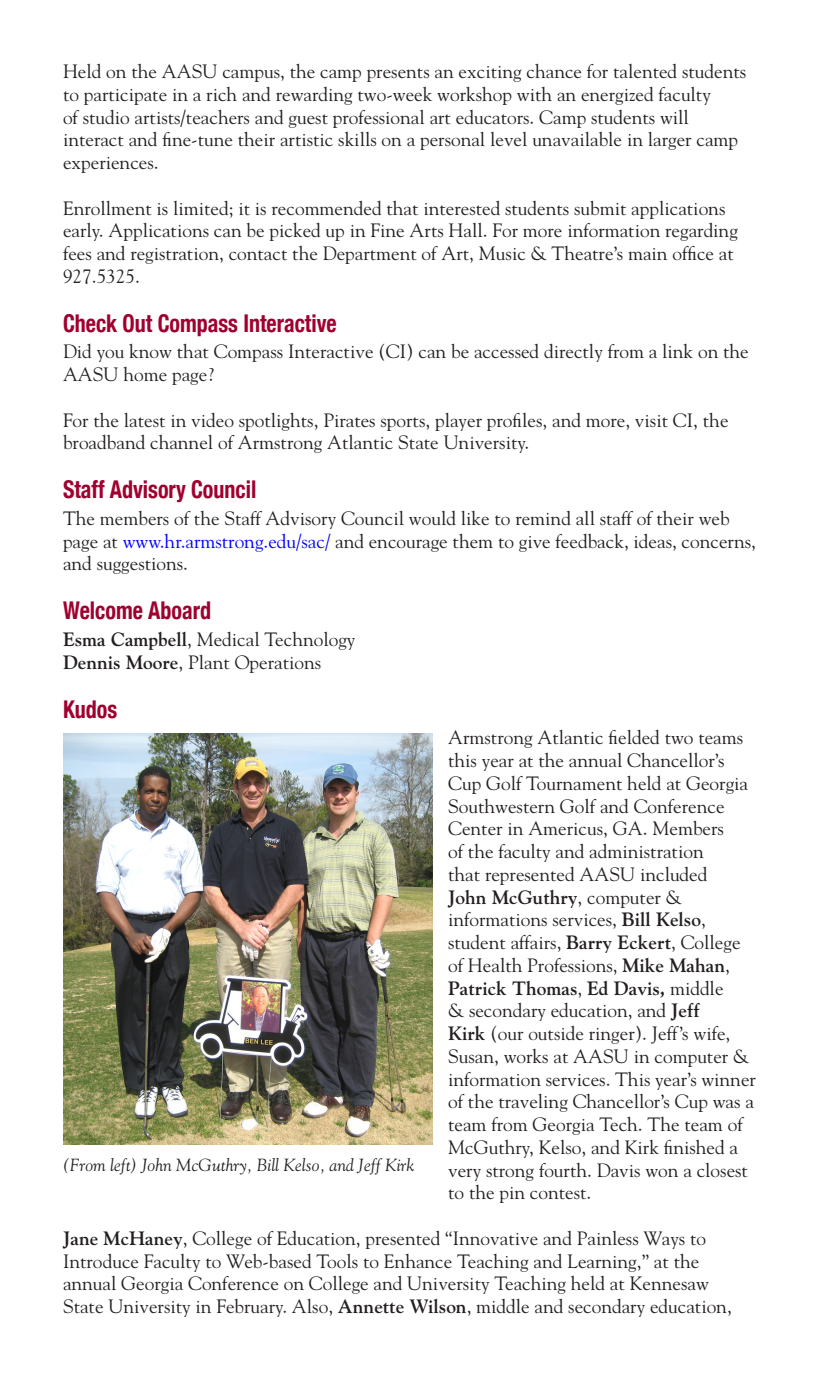
<style>
.page{position:relative;width:819px;height:1386px;background:#fff}
.page>*{position:absolute;margin:0;border:0;box-sizing:border-box;transform-origin:0 0}
.heading{font:700 condensed 24.5px "Helvetica Neue";color:#a0002f;scale:.9 1}
.body_text{font:19.25px/22.8px "Goudy";color:#231f20}
.body_text-2{font:italic 17.5px "Goudy";color:#231f20}
.s1{color:#00f}
.s2{font-weight:700}
</style>
<div class="page">
<img style="left:63px;top:733px;width:369px;height:411px">
<p class="body_text" style="left:63px;top:60px;width:685px">Held on the AASU campus, the camp presents an exciting chance for talented students to participate in a rich and rewarding two-week workshop with an energized faculty<br>of studio artists/teachers and guest professional art educators. Camp students will interact and fine-tune their artistic skills on a personal level unavailable in larger camp experiences.</p>
<p class="body_text" style="left:63px;top:196px;width:676px">Enrollment is limited; it is recommended that interested students submit applications early. Applications can be picked up in Fine Arts Hall. For more information regarding fees and registration, contact the Department of Art, Music &amp; Theatre’s main office at 927.5325.</p>
<p class="heading" style="left:63px;top:308px;width:306px">Check Out Compass Interactive</p>
<p class="body_text" style="left:63px;top:340px;width:687px">Did you know that Compass Interactive (CI) can be accessed directly from a link on the<br>AASU home page?</p>
<p class="body_text" style="left:63px;top:408px;width:667px">For the latest in video spotlights, Pirates sports, player profiles, and more, visit CI, the broadband channel of Armstrong Atlantic State University.</p>
<p class="heading" style="left:63px;top:475px;width:216px">Staff Advisory Council</p>
<p class="body_text" style="left:63px;top:506px;width:694px">The members of the Staff Advisory Council would like to remind all staff of their web page at <span class="s1">www.hr.armstrong.edu/sac/</span> and encourage them to give feedback, ideas, concerns, and suggestions.</p>
<p class="heading" style="left:63px;top:596px;width:166px">Welcome Aboard</p>
<p class="body_text" style="left:63px;top:627px;width:294px"><span class="s2">Esma Campbell</span>, Medical Technology</p>
<p class="body_text" style="left:63px;top:650px;width:260px"><span class="s2">Dennis Moore</span>, Plant Operations</p>
<p class="heading" style="left:63px;top:694px;width:62px">Kudos</p>
<p class="body_text" style="left:448px;top:726px;width:309px">Armstrong Atlantic fielded two teams this year at the annual Chancellor’s Cup Golf Tournament held at Georgia Southwestern Golf and Conference Center in Americus, GA. Members<br>of the faculty and administration<br>that represented AASU included<br><span class="s2">John McGuthry</span>, computer &amp; informations services, <span class="s2">Bill Kelso</span>, student affairs, <span class="s2">Barry Eckert</span>, College of Health Professions, <span class="s2">Mike Mahan</span>, <span class="s2">Patrick Thomas</span>, <span class="s2">Ed Davis,</span> middle<br>&amp; secondary education, and <span class="s2">Jeff<br>Kirk</span> (our outside ringer). Jeff’s wife, Susan, works at AASU in computer &amp; information services. This year’s winner of the traveling Chancellor’s Cup was a team from Georgia Tech. The team of McGuthry, Kelso, and Kirk finished a very strong fourth. Davis won a closest to the pin contest.</p>
<p class="body_text" style="left:63px;top:1226px;width:670px"><span class="s2">Jane McHaney</span>, College of Education, presented “Innovative and Painless Ways to Introduce Faculty to Web-based Tools to Enhance Teaching and Learning,” at the annual Georgia Conference on College and University Teaching held at Kennesaw State University in February. Also, <span class="s2">Annette Wilson</span>, middle and secondary education,</p>
<p class="body_text-2" style="left:63px;top:1154px;width:353px">(From left) John McGuthry, Bill Kelso, and Jeff Kirk</p>
</div>
